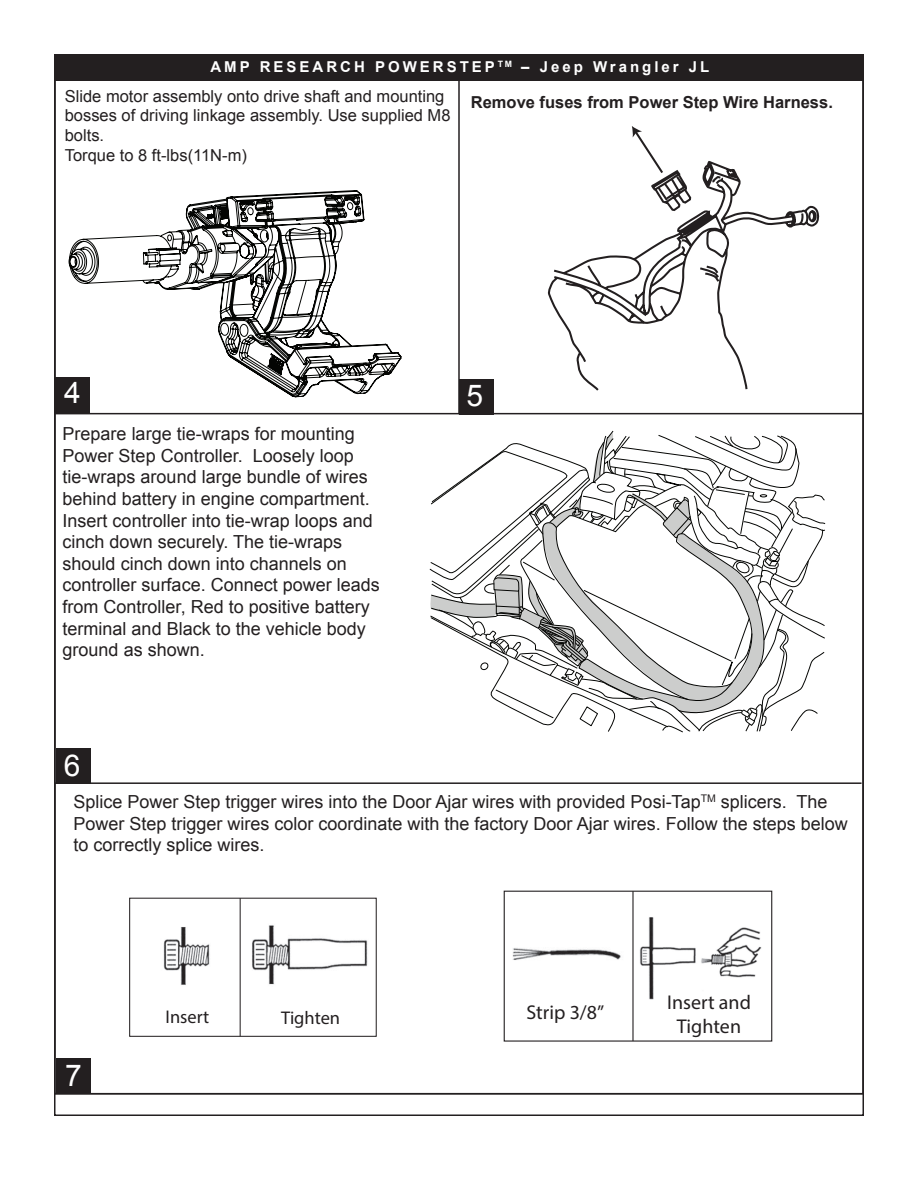
<style>
.page{position:relative;width:918px;height:1188px;background:#fff}
.page>*{position:absolute;margin:0;border:0;box-sizing:border-box;transform-origin:0 0}
.t1{font:30px "Arial";color:#fff}
.t2{font:19.95px/24px "Myriad";color:#231f20;text-align:center}
.t3{font:18.45px "Myriad";color:#231f20}
.t4{font:18px/21.6px "Arial";color:#231f20}
.t5{font:16.5px/19.8px "Arial";color:#231f20}
.t6{font:700 16.5px "Arial";color:#231f20}
.t7{font:700 15px "Arial";letter-spacing:.2em;color:#fff}
</style>
<div class="page">
<div style="left:54px;top:55px;width:809px;height:26px;background:#231f20"></div>
<hr style="left:55px;top:413px;width:809px;height:1px;background:#231f20">
<svg style="left:548px;top:161px;width:271px;height:230px"></svg>
<svg style="left:632px;top:126px;width:33px;height:49px"></svg>
<svg style="left:429px;top:430px;width:397px;height:303px"></svg>
<svg style="left:69px;top:190px;width:333px;height:207px"></svg>
<hr style="left:458px;top:81px;width:2px;height:333px;background:#231f20">
<hr style="left:54px;top:782px;width:808px;height:2px;background:#231f20">
<div style="left:54px;top:54px;width:810px;height:27px;border:2px solid #231f20"></div>
<img style="left:163px;top:927px;width:47px;height:58px">
<img style="left:252px;top:925px;width:116px;height:60px">
<div style="left:129px;top:898px;width:248px;height:139px;border:1px solid #231f20"></div>
<hr style="left:240px;top:898px;width:1px;height:138px;background:#231f20">
<div style="left:504px;top:891px;width:268px;height:151px;border:1px solid #231f20"></div>
<hr style="left:632px;top:891px;width:2px;height:150px;background:#231f20">
<img style="left:512px;top:948px;width:109px;height:12px">
<img style="left:640px;top:917px;width:122px;height:82px">
<div style="left:55px;top:377px;width:35px;height:36px;background:#231f20"></div>
<div style="left:459px;top:379px;width:35px;height:36px;background:#231f20"></div>
<div style="left:56px;top:748px;width:35px;height:36px;background:#231f20"></div>
<div style="left:56px;top:1058px;width:35px;height:36px;background:#231f20"></div>
<p class="t7" style="left:210px;top:57px;width:500px">AMP RESEARCH POWERSTEP <sup>TM</sup> – Jeep Wrangler JL</p>
<p class="t6" style="left:471px;top:91px;width:364px">Remove fuses from Power Step Wire Harness.</p>
<p class="t5" style="left:65px;top:86px;width:387px">Slide motor assembly onto drive shaft and mounting bosses of driving linkage assembly. Use supplied M8 bolts.<br>Torque to 8 ft-lbs(11N-m)</p>
<h1 class="t1" style="left:64px;top:373px;width:18px">4</h1>
<h1 class="t1" style="left:466px;top:375px;width:18px">5</h1>
<p class="t4" style="left:63px;top:423px;width:319px">Prepare large tie-wraps for mounting Power Step Controller. Loosely loop tie-wraps around large bundle of wires behind battery in engine compartment.<br>Insert controller into tie-wrap loops and cinch down securely. The tie-wraps should cinch down into channels on controller surface. Connect power leads from Controller, Red to positive battery terminal and Black to the vehicle body ground as shown.</p>
<h1 class="t1" style="left:64px;top:746px;width:18px">6</h1>
<p class="t4" style="left:73px;top:791px;width:776px">Splice Power Step trigger wires into the Door Ajar wires with provided Posi-Tap<sup>TM</sup> splicers. The<br>Power Step trigger wires color coordinate with the factory Door Ajar wires. Follow the steps below to correctly splice wires.</p>
<h1 class="t1" style="left:65px;top:1055px;width:18px">17</h1>
<p class="t3" style="left:165px;top:1005px;width:45px">Insert</p>
<p class="t3" style="left:281px;top:1006px;width:61px">Tighten</p>
<p class="t2" style="left:526px;top:1000px;width:79px">Strip 3/8”</p>
<p class="t2" style="left:667px;top:990px;width:85px">Insert and<br>Tighten</p>
</div>
